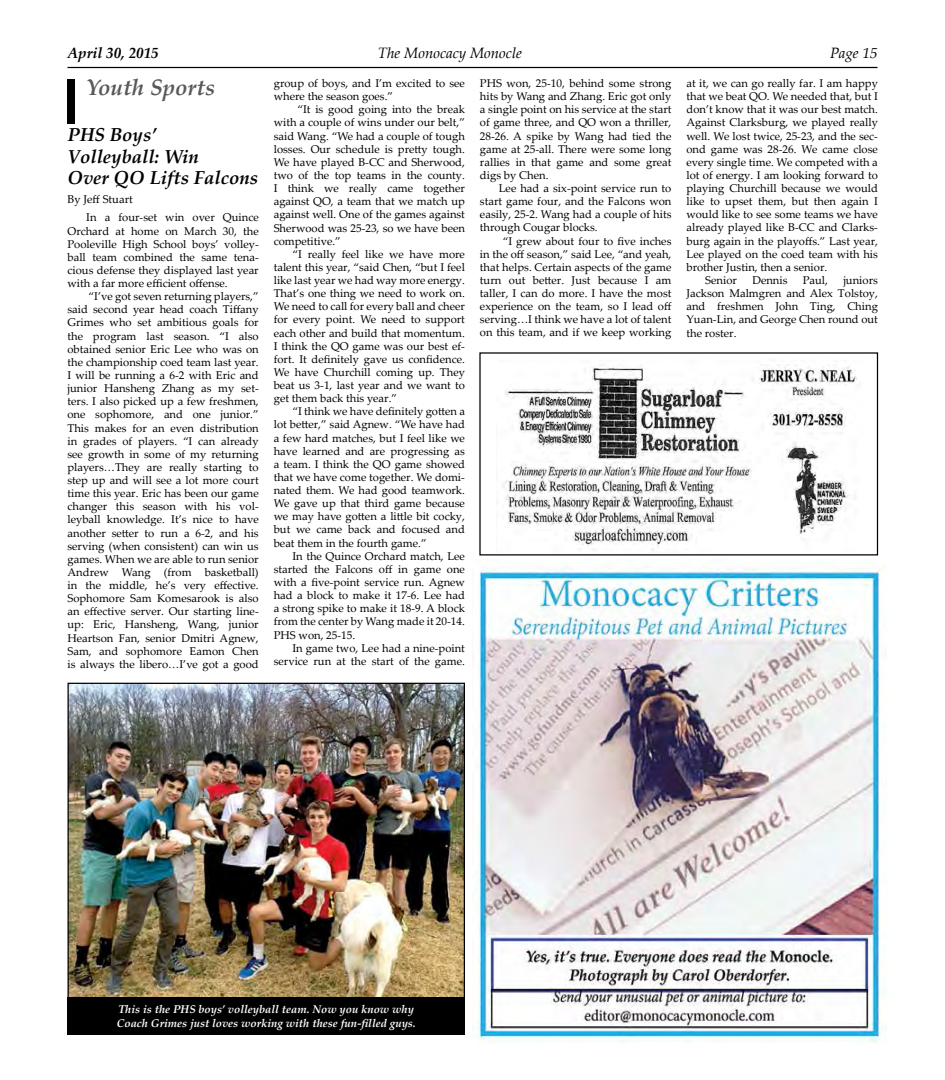
<style>
.page{position:relative;width:945px;height:1080px;background:#fff}
.page>*{position:absolute;margin:0;border:0;box-sizing:border-box;transform-origin:0 0}
.t1{font:italic 700 22.5px "Palatino Linotype";color:#58595b}
.t2{font:italic 700 18.75px/21.2px "Palatino Linotype";color:#000}
.t3{font:italic 15px "Palatino Linotype";color:#000}
.t4{font:italic 700 15px "Palatino Linotype";color:#000}
.t5{font:11.25px/13.1px "Palatino Linotype";color:#000;text-align:justify}
.t6{font:italic 700 11.25px/13.8px "Palatino Linotype";color:#fff}
</style>
<div class="page">
<hr style="left:68px;top:67px;width:810px;height:1px;background:#000">
<div style="left:68px;top:79px;width:7px;height:45px;background:#000"></div>
<img style="left:70px;top:685px;width:393px;height:313px">
<div style="left:68px;top:998px;width:397px;height:37px;background:#000"></div>
<img style="left:472px;top:559px;width:415px;height:485px">
<img style="left:502px;top:365px;width:355px;height:186px">
<h3 class="t4" style="left:68px;top:43px;width:93px">April 30, 2015</h3>
<h3 class="t3" style="left:378px;top:43px;width:146px">The Monocacy Monocle</h3>
<h3 class="t3" style="left:830px;top:43px;width:49px">Page 15</h3>
<h1 class="t1" style="left:86px;top:72px;width:130px">Youth Sports</h1>
<h2 class="t2" style="left:68px;top:124px;width:192px">PHS Boys’<br>Volleyball: Win<br>Over QO Lifts Falcons</h2>
<p class="t5" style="left:86px;top:190px;width:174px;line-height:18.1px;text-indent:-19px">By Jeff Stuart<br>In a four-set win over Quince</p>
<p class="t5" style="left:68px;top:224px;width:193px">Orchard at home on March 30, the Pooleville High School boys’ volley&shy;ball team combined the same tena&shy;cious defense they displayed last year with a far more efficient offense.</p>
<p class="t5" style="left:68px;top:289px;width:193px;text-indent:21px">“I’ve got seven returning players,” said second year head coach Tiffany Grimes who set ambitious goals for the program last season. “I also obtained senior Eric Lee who was on the championship coed team last year.<br>I will be running a 6-2 with Eric and junior Hansheng Zhang as my set&shy;ters. I also picked up a few freshmen, one sophomore, and one junior.” This makes for an even distribution in grades of players. “I can already see growth in some of my returning players…They are really starting to step up and will see a lot more court time this year. Eric has been our game changer this season with his vol&shy;leyball knowledge. It’s nice to have another setter to run a 6-2, and his serving (when consistent) can win us games. When we are able to run senior Andrew Wang (from basketball) in the middle, he’s very effective.<br>Sophomore Sam Komesarook is also an effective server. Our starting line&shy;up: Eric, Hansheng, Wang, junior Heartson Fan, senior Dmitri Agnew, Sam, and sophomore Eamon Chen is always the libero…I’ve got a good</p>
<p class="t5" style="left:480px;top:76px;width:193px">PHS won, 25-10, behind some strong hits by Wang and Zhang. Eric got only a single point on his service at the start of game three, and QO won a thriller, 28-26. A spike by Wang had tied the game at 25-all. There were some long rallies in that game and some great digs by Chen.</p>
<p class="t5" style="left:480px;top:181px;width:193px;text-indent:19px">Lee had a six-point service run to start game four, and the Falcons won easily, 25-2. Wang had a couple of hits through Cougar blocks.</p>
<p class="t5" style="left:480px;top:234px;width:193px;text-indent:23px">“I grew about four to five inches in the off season,” said Lee, “and yeah, that helps. Certain aspects of the game turn out better. Just because I am taller, I can do more. I have the most experience on the team, so I lead off serving…I think we have a lot of talent on this team, and if we keep working</p>
<p class="t5" style="left:686px;top:76px;width:193px">at it, we can go really far. I am happy</p>
<p class="t5" style="left:686px;top:89px;width:193px">that we beat QO. We needed that, but I</p>
<p class="t5" style="left:686px;top:102px;width:193px">don’t know that it was our best match.</p>
<p class="t5" style="left:686px;top:116px;width:193px">Against Clarksburg, we played really</p>
<p class="t5" style="left:686px;top:129px;width:193px">well. We lost twice, 25-23, and the sec-</p>
<p class="t5" style="left:686px;top:142px;width:193px">ond game was 28-26. We came close</p>
<p class="t5" style="left:686px;top:155px;width:193px">every single time. We competed with a</p>
<p class="t5" style="left:686px;top:168px;width:193px">lot of energy. I am looking forward to</p>
<p class="t5" style="left:686px;top:181px;width:193px">playing Churchill because we would</p>
<p class="t5" style="left:686px;top:194px;width:193px">like to upset them, but then again I</p>
<p class="t5" style="left:686px;top:208px;width:193px">would like to see some teams we have</p>
<p class="t5" style="left:686px;top:221px;width:193px">already played like B-CC and Clarks-</p>
<p class="t5" style="left:686px;top:234px;width:193px">burg again in the playoffs.” Last year,</p>
<p class="t5" style="left:686px;top:247px;width:193px">Lee played on the coed team with his</p>
<p class="t5" style="left:686px;top:260px;width:142px">brother Justin, then a senior.</p>
<p class="t5" style="left:705px;top:273px;width:33px">Senior</p>
<p class="t5" style="left:752px;top:273px;width:37px">Dennis</p>
<p class="t5" style="left:803px;top:273px;width:26px">Paul,</p>
<p class="t5" style="left:274px;top:76px;width:193px">group of boys, and I’m excited to see where the season goes.”</p>
<p class="t5" style="left:274px;top:103px;width:193px;text-indent:24px">“It is good going into the break with a couple of wins under our belt,” said Wang. “We had a couple of tough losses. Our schedule is pretty tough.<br>We have played B-CC and Sherwood, two of the top teams in the county.<br>I think we really came together against QO, a team that we match up against well. One of the games against Sherwood was 25-23, so we have been competitive.”</p>
<p class="t5" style="left:274px;top:247px;width:193px;text-indent:19px">“I really feel like we have more talent this year, “said Chen, “but I feel like last year we had way more energy.<br>That’s one thing we need to work on.<br>We need to call for every ball and cheer for every point. We need to support each other and build that momentum.<br>I think the QO game was our best ef&shy;fort. It definitely gave us confidence.<br>We have Churchill coming up. They beat us 3-1, last year and we want to get them back this year.”</p>
<p class="t5" style="left:274px;top:405px;width:193px;text-indent:19px">“I think we have definitely gotten a lot better,” said Agnew. “We have had a few hard matches, but I feel like we have learned and are progressing as a team. I think the QO game showed that we have come together. We domi&shy;nated them. We had good teamwork.<br>We gave up that third game because we may have gotten a little bit cocky, but we came back and focused and beat them in the fourth game.”</p>
<p class="t5" style="left:274px;top:549px;width:193px;text-indent:19px">In the Quince Orchard match, Lee started the Falcons off in game one with a five-point service run. Agnew had a block to make it 17-6. Lee had a strong spike to make it 18-9. A block from the center by Wang made it 20-14.<br>PHS won, 25-15.</p>
<p class="t5" style="left:274px;top:641px;width:193px;text-align:right">In game two, Lee had a nine-point service run at the start of the game.</p>
<p class="t5" style="left:686px;top:273px;width:193px;text-indent:157px">juniors Jackson Malmgren and Alex Tolstoy, and freshmen John Ting, Ching Yuan-Lin, and George Chen round out the roster.</p>
<p class="t6" style="left:117px;top:1002px;width:301px">This is the PHS boys’ volleyball team. Now you know why<br>Coach Grimes just loves working with these fun-filled guys.</p>
</div>
